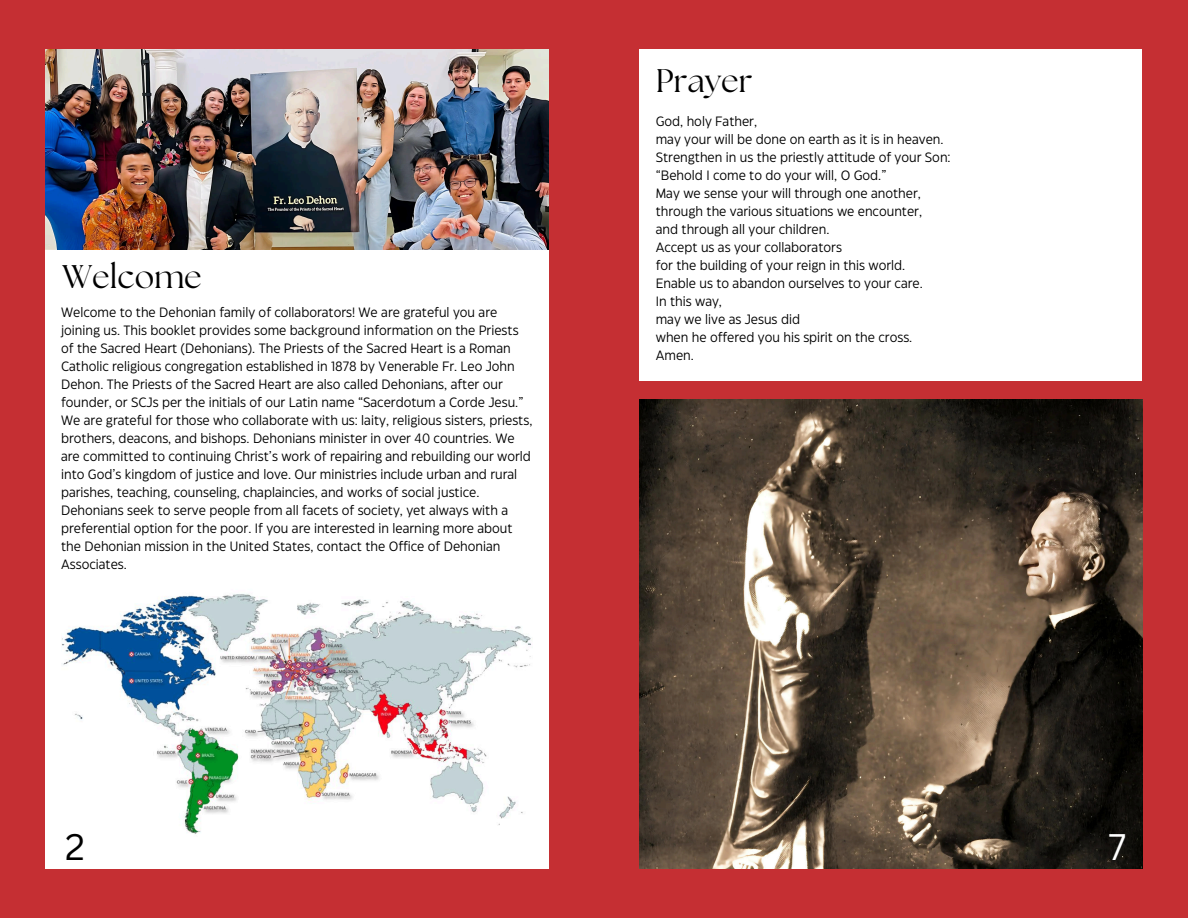
<style>
.page{position:relative;width:1188px;height:918px;background:#c52f33}
.page>*{position:absolute;margin:0;border:0;box-sizing:border-box;transform-origin:0 0}
.t1{font:36px "Canva Sans";color:#000}
.t2{font:36px "Canva Sans";color:#fff}
.t3{font:32.7px "The Seasons";color:#000}
.t4{font:13.5px/18px "Eastman Grotesque";color:#000}
</style>
<div class="page">
<div style="left:45px;top:250px;width:504px;height:619px;background:#fff"></div>
<div style="left:639px;top:49px;width:503px;height:332px;background:#fff"></div>
<img style="left:62px;top:594px;width:469px;height:240px">
<img style="left:45px;top:49px;width:503px;height:201px">
<img style="left:639px;top:399px;width:503px;height:470px">
<p class="t3" style="left:63px;top:262px;width:141px">Welcome</p>
<p class="t4" style="left:61px;top:304px;width:473px">Welcome to the Dehonian family of collaborators! We are grateful you are joining us. This booklet provides some background information on the Priests of the Sacred Heart (Dehonians). The Priests of the Sacred Heart is a Roman Catholic religious congregation established in 1878 by Venerable Fr. Leo John Dehon. The Priests of the Sacred Heart are also called Dehonians, after our founder, or SCJs per the initials of our Latin name “Sacerdotum a Corde Jesu.” We are grateful for those who collaborate with us: laity, religious sisters, priests, brothers, deacons, and bishops. Dehonians minister in over 40 countries. We are committed to continuing Christ’s work of repairing and rebuilding our world into God’s kingdom of justice and love. Our ministries include urban and rural parishes, teaching, counseling, chaplaincies, and works of social justice.<br>Dehonians seek to serve people from all facets of society, yet always with a preferential option for the poor. If you are interested in learning more about the Dehonian mission in the United States, contact the Office of Dehonian Associates.</p>
<h1 class="t3" style="left:656px;top:66px;width:98px">Prayer</h1>
<p class="t4" style="left:656px;top:114px;width:103px">God, holy Father,</p>
<p class="t4" style="left:656px;top:132px;width:289px">may your will be done on earth as it is in heaven.</p>
<p class="t4" style="left:656px;top:150px;width:296px">Strengthen in us the priestly attitude of your Son:</p>
<p class="t4" style="left:656px;top:168px;width:232px">“Behold I come to do your will, O God.”</p>
<p class="t4" style="left:656px;top:186px;width:267px">May we sense your will through one another,</p>
<p class="t4" style="left:656px;top:204px;width:268px">through the various situations we encounter,</p>
<p class="t4" style="left:656px;top:222px;width:175px">and through all your children.</p>
<p class="t4" style="left:656px;top:240px;width:188px">Accept us as your collaborators</p>
<p class="t4" style="left:656px;top:258px;width:251px">for the building of your reign in this world.</p>
<p class="t4" style="left:656px;top:276px;width:269px">Enable us to abandon ourselves to your care.</p>
<p class="t4" style="left:656px;top:294px;width:68px">In this way,</p>
<p class="t4" style="left:656px;top:312px;width:146px">may we live as Jesus did</p>
<p class="t4" style="left:656px;top:330px;width:258px">when he offered you his spirit on the cross.</p>
<p class="t4" style="left:656px;top:348px;width:40px">Amen.</p>
<p class="t1" style="left:65px;top:821px;width:21px">2</p>
<p class="t2" style="left:1109px;top:821px;width:19px">7</p>
</div>
